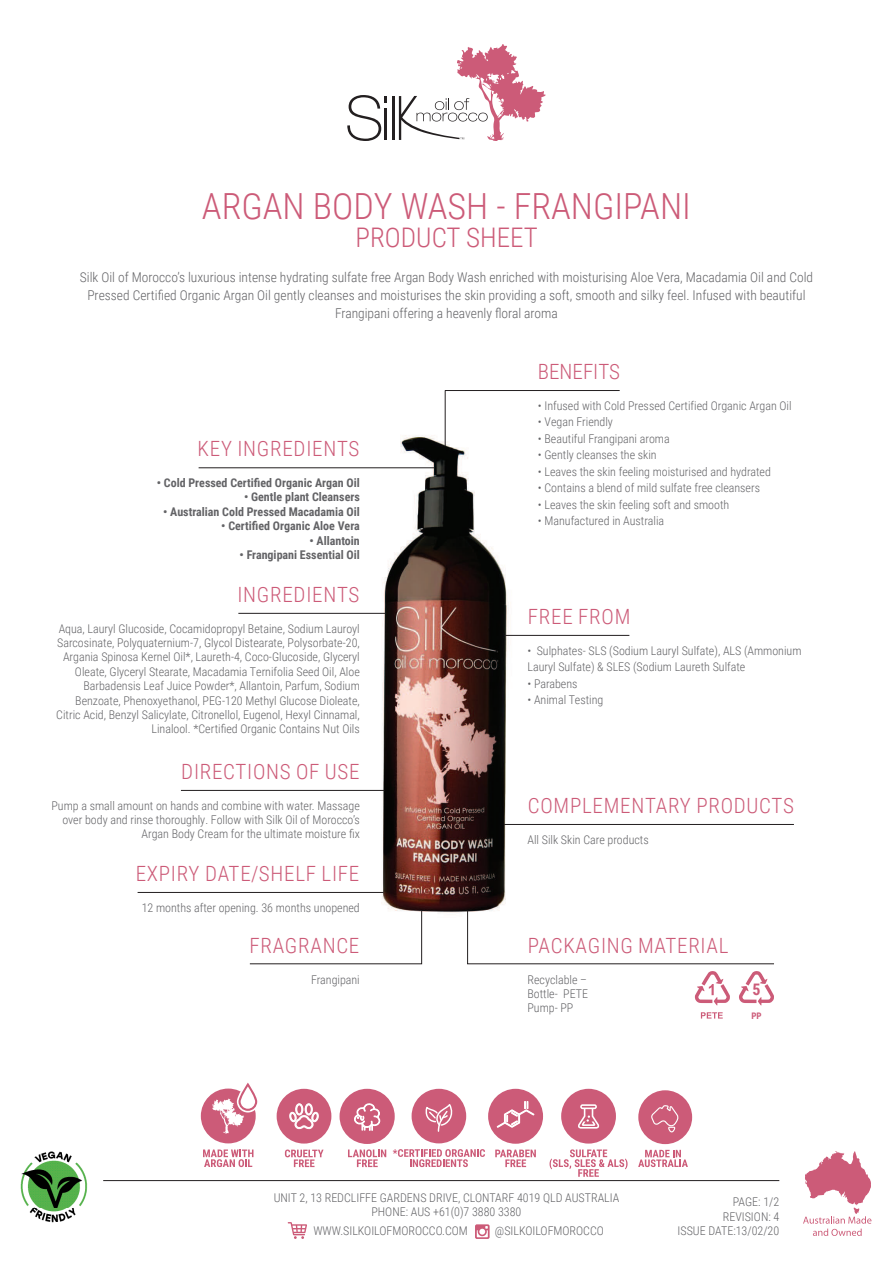
<style>
.page{position:relative;width:893px;height:1263px;background:#fff}
.page>*{position:absolute;margin:0;border:0;box-sizing:border-box;transform-origin:0 0}
.t1{font:300 36px "Roboto Condensed";color:#cc5b78}
.t2{font:300 27px "Roboto Condensed";color:#cc5b78}
.t3{font:300 21px "Roboto Condensed";letter-spacing:.035em;color:#cc5b78}
.t4{font:300 21px "Roboto Condensed";color:#cc5b78}
.t5{font:700 15.9px "Roboto Condensed";color:#cc5b78}
.t6{font:300 13.5px/18px "Roboto Condensed";color:#636366;text-align:center}
.t7{font:300 12px/14.4px "Roboto Condensed";color:#636366;text-align:right}
.t8{font:700 12px "Roboto Condensed";color:#636366}
.t9{font:700 9px "Roboto Condensed";color:#cc5b78}
</style>
<div class="page">
<hr style="left:392px;top:96px;width:3px;height:44px;background:#231f20">
<svg style="left:347px;top:95px;width:40px;height:46px"></svg>
<svg style="left:399px;top:44px;width:147px;height:97px"></svg>
<img style="left:371px;top:390px;width:148px;height:575px">
<hr style="left:445px;top:390px;width:175px;height:1px;background:#231f20">
<hr style="left:238px;top:613px;width:147px;height:1px;background:#231f20">
<hr style="left:138px;top:892px;width:246px;height:1px;background:#231f20">
<hr style="left:181px;top:790px;width:203px;height:1px;background:#231f20">
<hr style="left:199px;top:467px;width:235px;height:1px;background:#231f20">
<svg style="left:249px;top:910px;width:173px;height:54px"></svg>
<svg style="left:467px;top:910px;width:307px;height:54px"></svg>
<hr style="left:504px;top:824px;width:290px;height:1px;background:#231f20">
<hr style="left:505px;top:635px;width:124px;height:1px;background:#231f20">
<hr style="left:445px;top:390px;width:1px;height:56px;background:#231f20">
<hr style="left:103px;top:1180px;width:676px;height:1px;background:#231f20">
<svg style="left:475px;top:1224px;width:15px;height:15px"></svg>
<svg style="left:288px;top:1222px;width:19px;height:17px"></svg>
<img style="left:20px;top:1151px;width:68px;height:72px">
<svg style="left:803px;top:1151px;width:68px;height:85px"></svg>
<svg style="left:701px;top:1012px;width:22px;height:6px"></svg>
<svg style="left:695px;top:971px;width:35px;height:35px"></svg>
<svg style="left:739px;top:971px;width:35px;height:35px"></svg>
<svg style="left:203px;top:1149px;width:50px;height:18px"></svg>
<div style="left:201px;top:1088px;width:55px;height:55px;background:#cc5b78;border-radius:50%"></div>
<svg style="left:212px;top:1082px;width:46px;height:51px"></svg>
<svg style="left:285px;top:1149px;width:39px;height:18px"></svg>
<div style="left:277px;top:1089px;width:54px;height:54px;background:#cc5b78;border-radius:50%"></div>
<svg style="left:289px;top:1103px;width:30px;height:26px"></svg>
<svg style="left:348px;top:1149px;width:38px;height:18px"></svg>
<div style="left:340px;top:1089px;width:55px;height:55px;background:#cc5b78;border-radius:50%"></div>
<svg style="left:354px;top:1103px;width:26px;height:28px"></svg>
<div style="left:412px;top:1089px;width:54px;height:54px;background:#cc5b78;border-radius:50%"></div>
<svg style="left:425px;top:1104px;width:28px;height:28px"></svg>
<svg style="left:393px;top:1149px;width:92px;height:18px"></svg>
<svg style="left:495px;top:1149px;width:41px;height:18px"></svg>
<div style="left:488px;top:1089px;width:55px;height:55px;background:#cc5b78;border-radius:50%"></div>
<svg style="left:497px;top:1101px;width:37px;height:27px"></svg>
<div style="left:561px;top:1089px;width:55px;height:54px;background:#cc5b78;border-radius:50%"></div>
<svg style="left:578px;top:1104px;width:21px;height:24px"></svg>
<svg style="left:550px;top:1149px;width:78px;height:28px"></svg>
<div style="left:638px;top:1090px;width:54px;height:54px;background:#cc5b78;border-radius:50%"></div>
<svg style="left:651px;top:1105px;width:28px;height:27px"></svg>
<svg style="left:638px;top:1150px;width:50px;height:17px"></svg>
<p class="t1" style="left:202px;top:181px;width:490px">ARGAN BODY WASH - FRANGIPANI</p>
<p class="t2" style="left:356px;top:219px;width:184px">PRODUCT SHEET</p>
<p class="t6" style="left:80px;top:268px;width:735px">Silk Oil of Morocco’s luxurious intense hydrating sulfate free Argan Body Wash enriched with moisturising Aloe Vera, Macadamia Oil and Cold<br>Pressed Certified Organic Argan Oil gently cleanses and moisturises the skin providing a soft, smooth and silky feel. Infused with beautiful<br>Frangipani offering a heavenly floral aroma</p>
<p class="t3" style="left:198px;top:434px;width:163px">KEY INGREDIENTS</p>
<p class="t8" style="left:157px;top:474px;width:205px">• Cold Pressed Certified Organic Argan Oil</p>
<p class="t8" style="left:244px;top:489px;width:117px">• Gentle plant Cleansers</p>
<p class="t8" style="left:163px;top:503px;width:198px">• Australian Cold Pressed Macadamia Oil</p>
<p class="t8" style="left:221px;top:517px;width:140px">• Certified Organic Aloe Vera</p>
<p class="t8" style="left:310px;top:532px;width:52px">• Allantoin</p>
<p class="t8" style="left:240px;top:546px;width:122px">• Frangipani Essential Oil</p>
<p class="t3" style="left:237px;top:580px;width:123px">INGREDIENTS</p>
<p class="t7" style="left:57px;top:621px;width:304px">Aqua, Lauryl Glucoside, Cocamidopropyl Betaine, Sodium Lauroyl Sarcosinate, Polyquaternium-7, Glycol Distearate, Polysorbate-20, Argania Spinosa Kernel Oil*, Laureth-4, Coco-Glucoside, Glyceryl Oleate, Glyceryl Stearate, Macadamia Ternifolia Seed Oil, Aloe Barbadensis Leaf Juice Powder*, Allantoin, Parfum, Sodium Benzoate, Phenoxyethanol, PEG-120 Methyl Glucose Dioleate,</p>
<p class="t7" style="left:56px;top:707px;width:305px">Citric Acid, Benzyl Salicylate, Citronellol, Eugenol, Hexyl Cinnamal,<br>Linalool. *Certified Organic Contains Nut Oils</p>
<p class="t3" style="left:181px;top:757px;width:180px">DIRECTIONS OF USE</p>
<p class="t7" style="left:51px;top:798px;width:310px">Pump a small amount on hands and combine with water. Massage over body and rinse thoroughly. Follow with Silk Oil of Morocco’s<br>Argan Body Cream for the ultimate moisture fix</p>
<p class="t3" style="left:136px;top:859px;width:225px">EXPIRY DATE/SHELF LIFE</p>
<p class="t7" style="left:142px;top:900px;width:220px">12 months after opening. 36 months unopened</p>
<p class="t4" style="left:538px;top:357px;width:84px">BENEFITS</p>
<p class="t7" style="left:538px;top:398px;width:255px">• Infused with Cold Pressed Certified Organic Argan Oil</p>
<p class="t7" style="left:538px;top:414px;width:77px">• Vegan Friendly</p>
<p class="t7" style="left:538px;top:431px;width:133px">• Beautiful Frangipani aroma</p>
<p class="t7" style="left:538px;top:447px;width:120px">• Gently cleanses the skin</p>
<p class="t7" style="left:538px;top:464px;width:234px">• Leaves the skin feeling moisturised and hydrated</p>
<p class="t7" style="left:538px;top:480px;width:224px">• Contains a blend of mild sulfate free cleansers</p>
<p class="t7" style="left:538px;top:497px;width:193px">• Leaves the skin feeling soft and smooth</p>
<p class="t7" style="left:538px;top:513px;width:128px">• Manufactured in Australia</p>
<p class="t3" style="left:528px;top:602px;width:104px">FREE FROM</p>
<p class="t7" style="left:527px;top:642px;width:276px;line-height:16.5px;text-align:left">• Sulphates- SLS (Sodium Lauryl Sulfate), ALS (Ammonium<br>Lauryl Sulfate) &amp; SLES (Sodium Laureth Sulfate</p>
<p class="t7" style="left:527px;top:676px;width:52px">• Parabens</p>
<p class="t7" style="left:527px;top:692px;width:77px">• Animal Testing</p>
<p class="t3" style="left:528px;top:791px;width:268px">COMPLEMENTARY PRODUCTS</p>
<p class="t7" style="left:527px;top:832px;width:123px">All Silk Skin Care products</p>
<p class="t3" style="left:249px;top:931px;width:111px">FRAGRANCE</p>
<p class="t3" style="left:528px;top:931px;width:202px">PACKAGING MATERIAL</p>
<p class="t7" style="left:311px;top:972px;width:50px">Frangipani</p>
<p class="t7" style="left:527px;top:972px;width:61px">Recyclable –</p>
<p class="t7" style="left:527px;top:986px;width:62px">Bottle- PETE</p>
<p class="t7" style="left:527px;top:1000px;width:47px">Pump- PP</p>
<p class="t5" style="left:752px;top:978px;width:10px">5</p>
<p class="t9" style="left:751px;top:1009px;width:12px">PP</p>
<p class="t7" style="left:274px;top:1190px;width:347px">UNIT 2, 13 REDCLIFFE GARDENS DRIVE, CLONTARF 4019 QLD AUSTRALIA</p>
<p class="t7" style="left:371px;top:1204px;width:151px">PHONE: AUS +61(0)7 3880 3380</p>
<p class="t7" style="left:313px;top:1223px;width:156px">WWW.SILKOILOFMOROCCO.COM</p>
<p class="t7" style="left:495px;top:1223px;width:110px">@SILKOILOFMOROCCO</p>
<p class="t7" style="left:733px;top:1194px;width:48px">PAGE: 1/2</p>
<p class="t7" style="left:723px;top:1209px;width:58px">REVISION: 4</p>
<p class="t7" style="left:678px;top:1223px;width:103px">ISSUE DATE:13/02/20</p>
</div>
